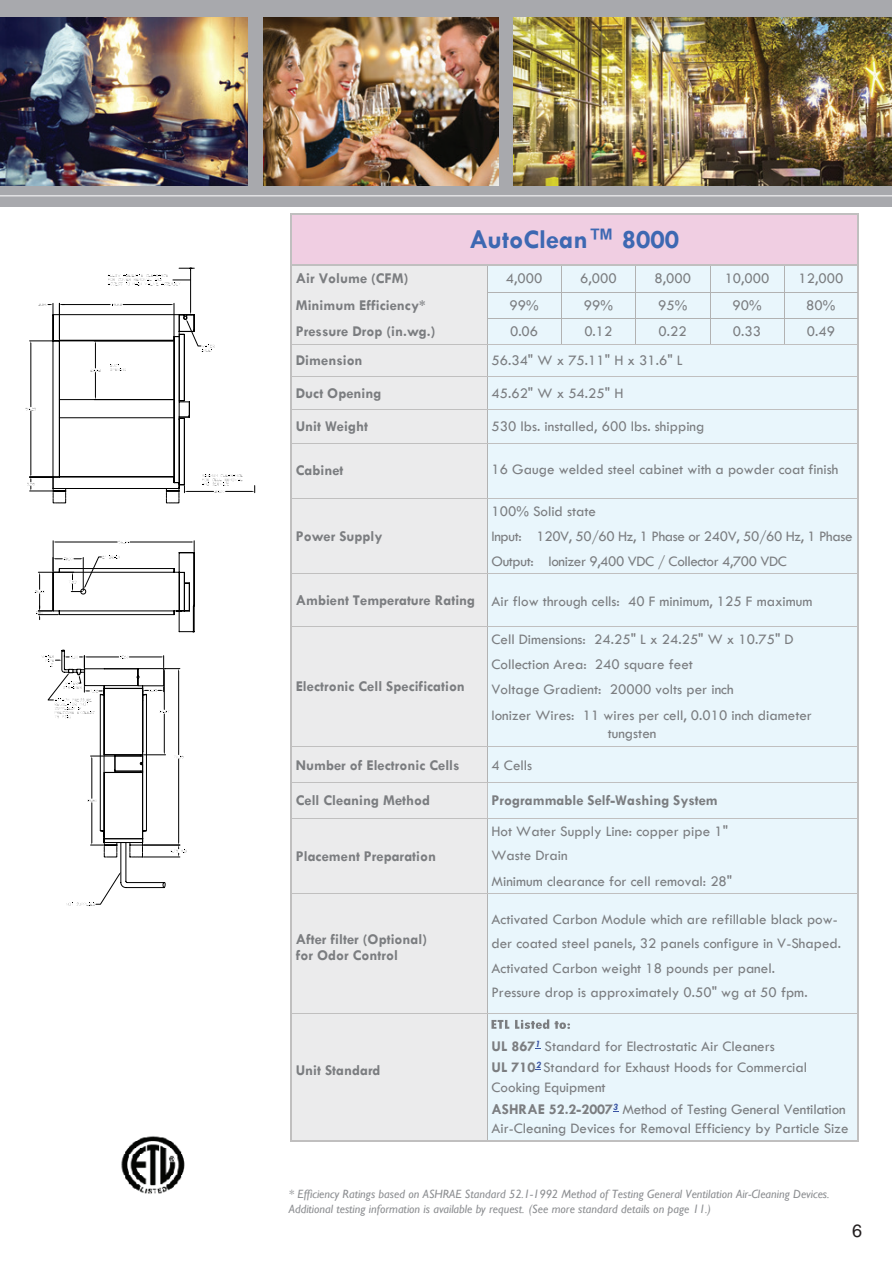
<style>
.page{position:relative;width:892px;height:1261px;background:#fff}
.page>*{position:absolute;margin:0;border:0;box-sizing:border-box;transform-origin:0 0}
.t1{font:700 27px "Tw Cen";color:#3d68b2}
.t2{font:18px "Helvetica LT Std";color:#231f20}
.t3{font:15px/25.3px "Tw Cen";color:#7b7d80}
.t4{font:700 15px/16.4px "Tw Cen";color:#7b7d80}
.t5{font:15px/24.9px "Tw Cen";letter-spacing:-.025em;color:#7b7d80}
.t6{font:italic 12px/14.4px "Gill Sans";color:#8d8f92}
.s1{font-weight:700}
</style>
<div class="page">
<div style="left:0;top:0;width:891px;height:207px;background:#a8a9ad"></div>
<hr style="left:0;top:195px;width:891px;height:1px;background:#fff">
<img style="left:0;top:18px;width:248px;height:167px">
<img style="left:263px;top:18px;width:235px;height:167px">
<img style="left:513px;top:18px;width:378px;height:167px">
<div style="left:487px;top:893px;width:371px;height:248px;background:#e9f6fc"></div>
<div style="left:290px;top:214px;width:568px;height:51px;background:#f0cee2"></div>
<div style="left:290px;top:265px;width:197px;height:28px;background:#ebebec"></div>
<div style="left:487px;top:265px;width:74px;height:28px;background:#e9f6fc"></div>
<div style="left:561px;top:265px;width:74px;height:28px;background:#e9f6fc"></div>
<div style="left:635px;top:265px;width:74px;height:28px;background:#e9f6fc"></div>
<div style="left:709px;top:265px;width:75px;height:28px;background:#e9f6fc"></div>
<div style="left:784px;top:265px;width:74px;height:28px;background:#e9f6fc"></div>
<div style="left:290px;top:293px;width:197px;height:26px;background:#ebebec"></div>
<div style="left:487px;top:293px;width:74px;height:26px;background:#e9f6fc"></div>
<div style="left:561px;top:293px;width:74px;height:26px;background:#e9f6fc"></div>
<div style="left:635px;top:293px;width:74px;height:26px;background:#e9f6fc"></div>
<div style="left:709px;top:293px;width:75px;height:26px;background:#e9f6fc"></div>
<div style="left:784px;top:293px;width:74px;height:26px;background:#e9f6fc"></div>
<div style="left:290px;top:319px;width:197px;height:26px;background:#ebebec"></div>
<div style="left:487px;top:319px;width:74px;height:26px;background:#e9f6fc"></div>
<div style="left:561px;top:319px;width:74px;height:26px;background:#e9f6fc"></div>
<div style="left:635px;top:319px;width:74px;height:26px;background:#e9f6fc"></div>
<div style="left:709px;top:319px;width:75px;height:26px;background:#e9f6fc"></div>
<div style="left:784px;top:319px;width:74px;height:26px;background:#e9f6fc"></div>
<div style="left:290px;top:345px;width:197px;height:32px;background:#ebebec"></div>
<div style="left:487px;top:345px;width:371px;height:32px;background:#e9f6fc"></div>
<div style="left:290px;top:377px;width:197px;height:32px;background:#ebebec"></div>
<div style="left:487px;top:377px;width:371px;height:32px;background:#e9f6fc"></div>
<div style="left:290px;top:409px;width:197px;height:34px;background:#ebebec"></div>
<div style="left:487px;top:409px;width:371px;height:34px;background:#e9f6fc"></div>
<div style="left:290px;top:443px;width:197px;height:55px;background:#ebebec"></div>
<div style="left:487px;top:443px;width:371px;height:55px;background:#e9f6fc"></div>
<div style="left:290px;top:498px;width:197px;height:76px;background:#ebebec"></div>
<div style="left:487px;top:498px;width:371px;height:26px;background:#e9f6fc"></div>
<div style="left:487px;top:524px;width:371px;height:24px;background:#e9f6fc"></div>
<div style="left:487px;top:548px;width:371px;height:26px;background:#e9f6fc"></div>
<div style="left:290px;top:574px;width:197px;height:52px;background:#ebebec"></div>
<div style="left:487px;top:574px;width:371px;height:54px;background:#e9f6fc"></div>
<div style="left:290px;top:626px;width:197px;height:121px;background:#ebebec"></div>
<div style="left:487px;top:626px;width:371px;height:120px;background:#e9f6fc"></div>
<div style="left:290px;top:747px;width:197px;height:36px;background:#ebebec"></div>
<div style="left:487px;top:747px;width:371px;height:36px;background:#e9f6fc"></div>
<div style="left:290px;top:783px;width:197px;height:35px;background:#ebebec"></div>
<div style="left:487px;top:783px;width:371px;height:35px;background:#e9f6fc"></div>
<div style="left:290px;top:818px;width:197px;height:76px;background:#ebebec"></div>
<div style="left:487px;top:818px;width:371px;height:25px;background:#e9f6fc"></div>
<div style="left:487px;top:843px;width:371px;height:25px;background:#e9f6fc"></div>
<div style="left:487px;top:868px;width:371px;height:26px;background:#e9f6fc"></div>
<div style="left:290px;top:893px;width:197px;height:108px;background:#ebebec"></div>
<div style="left:290px;top:1001px;width:197px;height:139px;background:#ebebec"></div>
<hr style="left:290px;top:214px;width:1px;height:927px;background:#c0bfbf">
<hr style="left:857px;top:214px;width:1px;height:927px;background:#c0bfbf">
<hr style="left:487px;top:265px;width:1px;height:518px;background:#b2b2b2">
<svg style="left:561px;top:265px;width:1px;height:79px"></svg>
<svg style="left:635px;top:265px;width:1px;height:79px"></svg>
<svg style="left:784px;top:265px;width:1px;height:79px"></svg>
<hr style="left:487px;top:783px;width:1px;height:35px;background:#c0bfbf">
<hr style="left:487px;top:818px;width:1px;height:323px;background:#b2b2b2">
<hr style="left:290px;top:214px;width:568px;height:1px;background:#c0bfbf">
<hr style="left:291px;top:264px;width:566px;height:1px;background:#c0bfbf">
<hr style="left:487px;top:292px;width:370px;height:1px;background:#b2b2b2">
<hr style="left:487px;top:318px;width:370px;height:1px;background:#b2b2b2">
<hr style="left:291px;top:344px;width:566px;height:1px;background:#c0bfbf">
<hr style="left:291px;top:377px;width:566px;height:1px;background:#c0bfbf">
<hr style="left:291px;top:409px;width:566px;height:1px;background:#c0bfbf">
<hr style="left:291px;top:443px;width:566px;height:1px;background:#c0bfbf">
<hr style="left:291px;top:498px;width:566px;height:1px;background:#c0bfbf">
<hr style="left:291px;top:573px;width:566px;height:1px;background:#c0bfbf">
<hr style="left:291px;top:626px;width:566px;height:1px;background:#c0bfbf">
<hr style="left:291px;top:747px;width:566px;height:1px;background:#c0bfbf">
<hr style="left:291px;top:783px;width:566px;height:1px;background:#c0bfbf">
<hr style="left:291px;top:818px;width:566px;height:1px;background:#c0bfbf">
<hr style="left:291px;top:893px;width:566px;height:1px;background:#c0bfbf">
<hr style="left:291px;top:1013px;width:566px;height:1px;background:#c0bfbf">
<hr style="left:290px;top:1140px;width:568px;height:1px;background:#c0bfbf">
<img style="left:121px;top:1136px;width:64px;height:58px">
<svg style="left:491px;top:1020px;width:18px;height:9px"></svg>
<svg style="left:515px;top:1019px;width:55px;height:10px"></svg>
<hr style="left:190px;top:268px;width:1px;height:44px;background:#000">
<svg style="left:108px;top:268px;width:86px;height:18px"></svg>
<svg style="left:26px;top:303px;width:229px;height:195px"></svg>
<svg style="left:35px;top:540px;width:160px;height:366px"></svg>
<p class="t1" style="left:469px;top:223px;width:211px">AutoClean™ 8000</p>
<p class="t4" style="left:296px;top:270px;width:114px">Air Volume (CFM)</p>
<p class="t3" style="left:506px;top:266px;width:38px">4,000</p>
<p class="t3" style="left:580px;top:266px;width:38px">6,000</p>
<p class="t3" style="left:654px;top:266px;width:38px">8,000</p>
<p class="t3" style="left:724px;top:266px;width:46px">10,000</p>
<p class="t3" style="left:798px;top:266px;width:46px">12,000</p>
<p class="t4" style="left:296px;top:297px;width:131px">Minimum Efficiency*</p>
<p class="t3" style="left:509px;top:293px;width:31px">99%</p>
<p class="t3" style="left:583px;top:293px;width:31px">99%</p>
<p class="t3" style="left:658px;top:293px;width:31px">95%</p>
<p class="t3" style="left:732px;top:293px;width:31px">90%</p>
<p class="t3" style="left:806px;top:293px;width:31px">80%</p>
<p class="t4" style="left:296px;top:323px;width:141px">Pressure Drop (in.wg.)</p>
<p class="t3" style="left:510px;top:319px;width:30px">0.06</p>
<p class="t3" style="left:584px;top:319px;width:30px">0.12</p>
<p class="t3" style="left:658px;top:319px;width:30px">0.22</p>
<p class="t3" style="left:732px;top:319px;width:30px">0.33</p>
<p class="t3" style="left:806px;top:319px;width:30px">0.49</p>
<p class="t4" style="left:296px;top:352px;width:68px">Dimension</p>
<p class="t3" style="left:491px;top:348px;width:193px">56.34" W x 75.11" H x 31.6" L</p>
<p class="t4" style="left:296px;top:384px;width:87px">Duct Opening</p>
<p class="t3" style="left:491px;top:380px;width:133px">45.62" W x 54.25" H</p>
<p class="t4" style="left:296px;top:418px;width:74px">Unit Weight</p>
<p class="t3" style="left:491px;top:414px;width:214px">530 lbs. installed, 600 lbs. shipping</p>
<p class="t4" style="left:296px;top:462px;width:49px">Cabinet</p>
<p class="t3" style="left:491px;top:457px;width:348px">16 Gauge welded steel cabinet with a powder coat finish</p>
<p class="t5" style="left:491px;top:498px;width:362px">100% Solid state<br>Input: 120V, 50/60 Hz, 1 Phase or 240V, 50/60 Hz, 1 Phase<br>Output: Ionizer 9,400 VDC / Collector 4,700 VDC</p>
<p class="t3" style="left:296px;top:589px;width:518px"><span class="s1">Ambient Temperature Rating</span> Air flow through cells: 40 F minimum, 125 F maximum</p>
<p class="t4" style="left:296px;top:527px;width:88px">Power Supply</p>
<p class="t4" style="left:296px;top:678px;width:171px">Electronic Cell Specification</p>
<p class="t3" style="left:491px;top:627px;width:322px">Cell Dimensions: 24.25" L x 24.25" W x 10.75" D Collection Area: 240 square feet<br>Voltage Gradient: 20000 volts per inch<br>Ionizer Wires: 11 wires per cell, 0.010 inch diameter</p>
<p class="t3" style="left:607px;top:721px;width:50px">tungsten</p>
<p class="t4" style="left:296px;top:756px;width:165px">Number of Electronic Cells</p>
<p class="t3" style="left:491px;top:752px;width:42px">4 Cells</p>
<p class="t4" style="left:296px;top:792px;width:136px">Cell Cleaning Method</p>
<p class="t4" style="left:491px;top:792px;width:228px">Programmable Self-Washing System</p>
<p class="t4" style="left:296px;top:847px;width:142px">Placement Preparation</p>
<p class="t4" style="left:296px;top:931px;width:133px">After filter (Optional) for Odor Control</p>
<p class="t4" style="left:296px;top:1062px;width:86px">Unit Standard</p>
<p class="t3" style="left:491px;top:818px;width:242px;line-height:24.9px">Hot Water Supply Line: copper pipe 1"<br>Waste Drain<br>Minimum clearance for cell removal: 28"</p>
<p class="t3" style="left:491px;top:907px;width:351px;line-height:24.5px">Activated Carbon Module which are refillable black pow&shy;der coated steel panels, 32 panels configure in V-Shaped.<br>Activated Carbon weight 18 pounds per panel.<br>Pressure drop is approximately 0.50" wg at 50 fpm.</p>
<p class="t3" style="left:491px;top:1036px;width:355px;line-height:20.9px"><span class="s1">UL 867</span><sup>1</sup> Standard for Electrostatic Air Cleaners<br><span class="s1">UL 710</span><sup>2</sup> Standard for Exhaust Hoods for Commercial Cooking Equipment<br><span class="s1">ASHRAE 52.2-2007</span><sup>3</sup> Method of Testing General Ventilation</p>
<p class="t3" style="left:491px;top:1116px;width:358px">Air-Cleaning Devices for Removal Efficiency by Particle Size</p>
<p class="t6" style="left:289px;top:1187px;width:542px">* Efficiency Ratings based on ASHRAE Standard 52.1-1992 Method of Testing General Ventilation Air-Cleaning Devices.<br>Additional testing information is available by request. (See more standard details on page 11.)</p>
<p class="t2" style="left:852px;top:1220px;width:12px">6</p>
</div>
